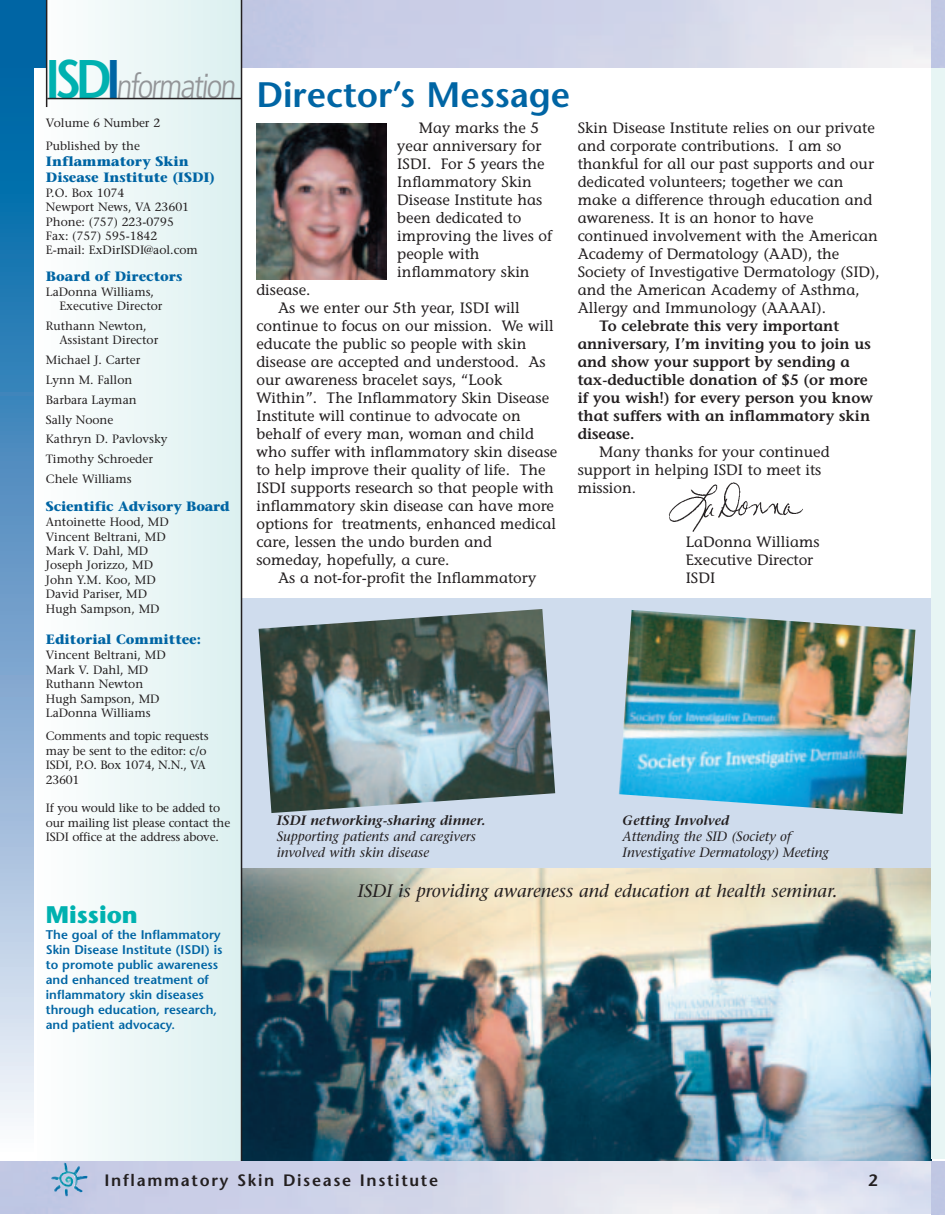
<style>
.page{position:relative;width:945px;height:1215px;background:#fff}
.page>*{position:absolute;margin:0;border:0;box-sizing:border-box;transform-origin:0 0}
.t1{font:600 35.4px "Stone Sans";color:#0065a4}
.t2{font:300 condensed 34.05px "Frutiger";color:#939598}
.t3{font:700 24px "Stone Sans";color:#00b1b0}
.t4{font:italic 18px "Stone Serif";color:#231f20}
.t5{font:600 16.5px "Stone Sans";letter-spacing:.105em;color:#231f20}
.t6{font:15px/18px "Stone Informal";color:#231f20}
.t7{font:600 15px/18px "Stone Informal";color:#231f20}
.t8{font:italic 13.5px/16.2px "Stone Serif";color:#231f20}
.t9{font:700 13.5px/16.2px "Stone Serif";color:#0065a4}
.t10{font:italic 600 13.5px "Stone Serif";color:#231f20}
.t11{font:600 12.6px/15px "Stone Sans";color:#0065a4}
.t12{font:12px/14.4px "Stone Serif";color:#231f20}
.s1{font-family:"Stone Sans";font-weight:600;font-stretch:normal;font-size:54.3px;color:#00b1b0}
.s2{font-family:"Stone Sans";font-weight:600;font-stretch:normal;font-size:54.3px;color:#0065a4}
</style>
<div class="page">
<img style="left:242px;top:868px;width:690px;height:293px">
<div style="left:235px;top:599px;width:697px;height:269px;background:#cfdced"></div>
<div style="left:932px;top:64px;width:13px;height:1095px;background:#e7f5f4"></div>
<div style="left:35px;top:0;width:207px;height:1202px;background:linear-gradient(to right,#fefefe,#dcf0f0)"></div>
<div style="left:0;top:62px;width:34px;height:1092px;background:linear-gradient(to bottom,#005aa0,#f8f0f9)"></div>
<div style="left:0;top:0;width:46px;height:68px;background:#0065a4"></div>
<hr style="left:46px;top:0;width:1px;height:107px;background:#231f20">
<hr style="left:47px;top:98px;width:195px;height:1px;background:#231f20">
<hr style="left:241px;top:0;width:1px;height:1169px;background:#231f20">
<img style="left:256px;top:124px;width:131px;height:156px">
<img style="left:0;top:1161px;width:932px;height:53px">
<img style="left:51px;top:1163px;width:37px;height:33px">
<div style="left:932px;top:1161px;width:13px;height:54px;background:#bfc7e3"></div>
<div style="left:932px;top:0;width:13px;height:68px;background:#bfc7e3"></div>
<img style="left:668px;top:482px;width:135px;height:50px">
<img style="left:619px;top:610px;width:296px;height:204px">
<img style="left:259px;top:609px;width:296px;height:204px">
<h2 class="t2" style="left:46px;top:73px;width:195px"><span class="s1">ISD</span><span class="s2">I</span>nformation</h2>
<p class="t12" style="left:46px;top:112px;width:116px;line-height:23.4px">Volume 6 Number 2<br>Published by the</p>
<p class="t9" style="left:46px;top:154px;width:171px">Inflammatory Skin<br>Disease Institute (ISDI)</p>
<p class="t12" style="left:46px;top:187px;width:154px">P.O. Box 1074<br>Newport News, VA 23601<br>Phone: (757) 223-0795<br>Fax: (757) 595-1842<br>E-mail: ExDirISDI@aol.com</p>
<p class="t9" style="left:46px;top:269px;width:138px">Board of Directors</p>
<p class="t12" style="left:59px;top:286px;width:105px;text-indent:-14px">LaDonna Williams,<br>Executive Director</p>
<p class="t12" style="left:59px;top:320px;width:100px;text-indent:-14px">Ruthann Newton,<br>Assistant Director</p>
<p class="t12" style="left:46px;top:351px;width:123px;line-height:19.8px">Michael J. Carter<br>Lynn M. Fallon<br>Barbara Layman<br>Sally Noone<br>Kathryn D. Pavlovsky<br>Timothy Schroeder<br>Chele Williams</p>
<p class="t9" style="left:46px;top:500px;width:185px">Scientific Advisory Board</p>
<p class="t12" style="left:46px;top:516px;width:125px">Antoinette Hood, MD<br>Vincent Beltrani, MD<br>Mark V. Dahl, MD<br>Joseph Jorizzo, MD<br>John Y.M. Koo, MD<br>David Pariser, MD<br>Hugh Sampson, MD</p>
<p class="t9" style="left:46px;top:633px;width:157px">Editorial Committee:</p>
<p class="t12" style="left:46px;top:649px;width:121px">Vincent Beltrani, MD<br>Mark V. Dahl, MD<br>Ruthann Newton<br>Hugh Sampson, MD<br>LaDonna Williams</p>
<p class="t12" style="left:46px;top:730px;width:164px">Comments and topic requests may be sent to the editor: c/o<br>ISDI, P.O. Box 1074, N.N., VA<br>23601</p>
<p class="t12" style="left:46px;top:802px;width:186px">If you would like to be added to our mailing list please contact the<br>ISDI office at the address above.</p>
<h3 class="t3" style="left:46px;top:905px;width:93px">Mission</h3>
<p class="t11" style="left:46px;top:928px;width:178px">The goal of the Inflammatory<br>Skin Disease Institute (ISDI) is to promote public awareness and enhanced treatment of inflammatory skin diseases through education, research, and patient advocacy.</p>
<h1 class="t1" style="left:256px;top:81px;width:315px">Director’s Message</h1>
<p class="t6" style="left:397px;top:120px;width:156px;text-indent:22px">May marks the 5 year anniversary for<br>ISDI. For 5 years the<br>Inflammatory Skin<br>Disease Institute has been dedicated to improving the lives of people with inflammatory skin</p>
<p class="t6" style="left:256px;top:282px;width:56px">disease.</p>
<p class="t6" style="left:278px;top:300px;width:243px">As we enter our 5th year, ISDI will</p>
<p class="t6" style="left:256px;top:318px;width:299px">continue to focus on our mission. We will</p>
<p class="t6" style="left:256px;top:336px;width:271px">educate the public so people with skin</p>
<p class="t6" style="left:256px;top:354px;width:291px">disease are accepted and understood. As</p>
<p class="t6" style="left:256px;top:372px;width:248px">our awareness bracelet says, “Look</p>
<p class="t6" style="left:256px;top:390px;width:294px">Within”. The Inflammatory Skin Disease</p>
<p class="t6" style="left:256px;top:408px;width:266px">Institute will continue to advocate on</p>
<p class="t6" style="left:256px;top:426px;width:279px">behalf of every man, woman and child</p>
<p class="t6" style="left:256px;top:444px;width:302px">who suffer with inflammatory skin disease</p>
<p class="t6" style="left:256px;top:462px;width:291px">to help improve their quality of life. The</p>
<p class="t6" style="left:256px;top:480px;width:299px">ISDI supports research so that people with</p>
<p class="t6" style="left:256px;top:498px;width:299px">inflammatory skin disease can have more</p>
<p class="t6" style="left:256px;top:516px;width:301px">options for treatments, enhanced medical</p>
<p class="t6" style="left:256px;top:534px;width:237px">care, lessen the undo burden and</p>
<p class="t6" style="left:256px;top:552px;width:194px">someday, hopefully, a cure.</p>
<p class="t6" style="left:278px;top:570px;width:260px">As a not-for-profit the Inflammatory</p>
<p class="t6" style="left:578px;top:120px;width:304px">Skin Disease Institute relies on our private and corporate contributions. I am so thankful for all our past supports and our dedicated volunteers; together we can make a difference through education and awareness. It is an honor to have continued involvement with the American Academy of Dermatology (AAD), the Society of Investigative Dermatology (SID), and the American Academy of Asthma, Allergy and Immunology (AAAAI).</p>
<p class="t7" style="left:578px;top:318px;width:297px;text-indent:22px">To celebrate this very important anniversary, I’m inviting you to join us and show your support by sending a tax-deductible donation of $5 (or more if you wish!) for every person you know that suffers with an inflammatory skin disease.</p>
<p class="t6" style="left:578px;top:444px;width:253px;text-indent:22px">Many thanks for your continued support in helping ISDI to meet its mission.</p>
<p class="t6" style="left:686px;top:534px;width:135px">LaDonna Williams<br>Executive Director<br>ISDI</p>
<p class="t10" style="left:277px;top:815px;width:210px">ISDI networking-sharing dinner.</p>
<p class="t8" style="left:277px;top:829px;width:201px">Supporting patients and caregivers involved with skin disease</p>
<p class="t10" style="left:623px;top:815px;width:109px">Getting Involved</p>
<p class="t8" style="left:623px;top:829px;width:208px">Attending the SID (Society of<br>Investigative Dermatology) Meeting</p>
<p class="t4" style="left:358px;top:884px;width:481px">ISDI is providing awareness and education at health seminar.</p>
<p class="t5" style="left:104px;top:1174px;width:335px">Inflammatory Skin Disease Institute</p>
<p class="t5" style="left:868px;top:1174px;width:11px">2</p>
</div>
